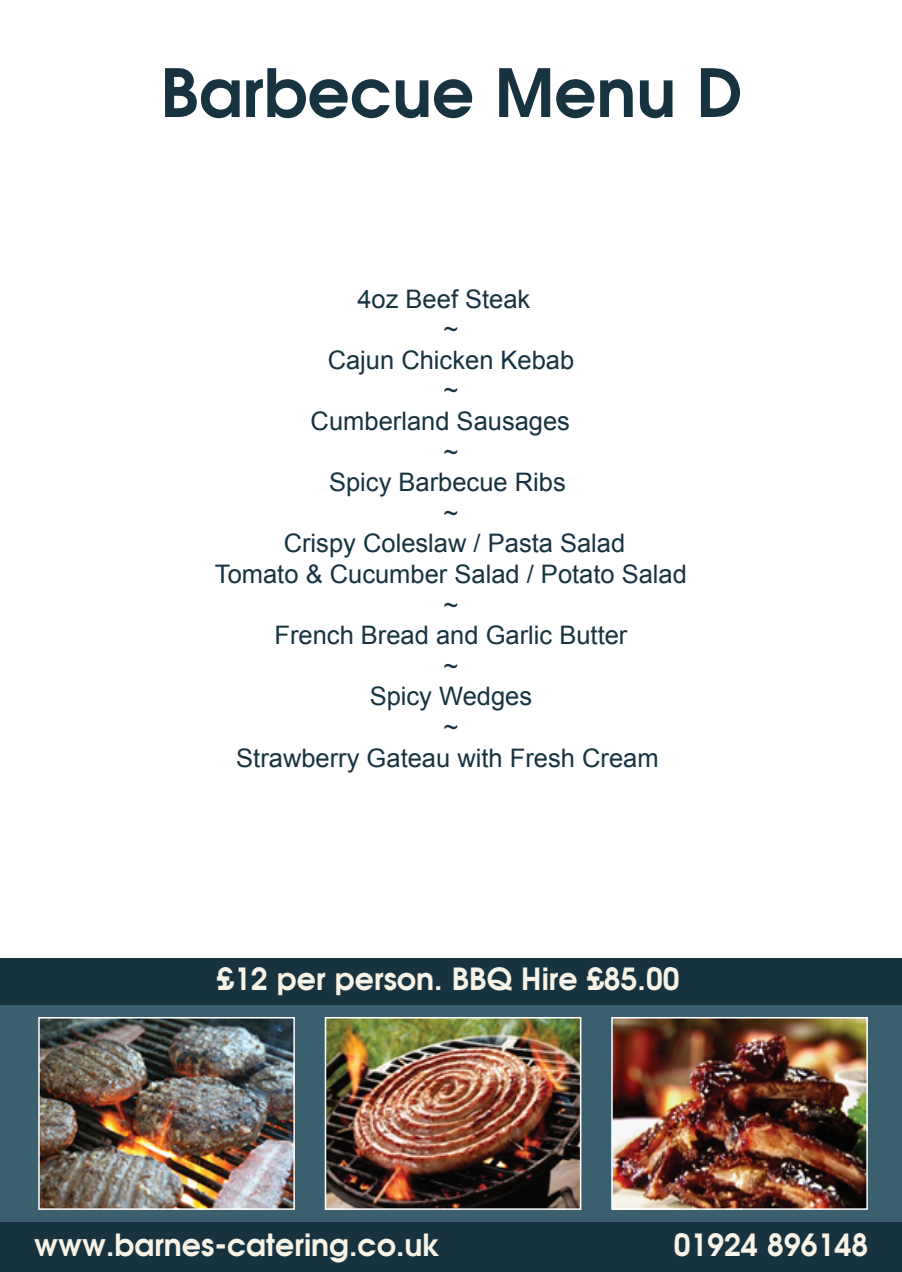
<style>
.page{position:relative;width:902px;height:1272px;background:#fff}
.page>*{position:absolute;margin:0;border:0;box-sizing:border-box;transform-origin:0 0}
.t1{font:700 66px "Avian";color:#173340}
.t2{font:700 30px "Avian";color:#f7f3e6}
.t3{font:25.5px "Arial";color:#173340}
</style>
<div class="page">
<div style="left:0;top:959px;width:902px;height:313px;background:#173340"></div>
<div style="left:0;top:1005px;width:902px;height:216px;background:#3a606f"></div>
<img style="left:41px;top:1020px;width:251px;height:187px">
<img style="left:328px;top:1020px;width:250px;height:187px">
<div style="left:38px;top:1017px;width:257px;height:193px;border:2px solid #fff"></div>
<div style="left:325px;top:1017px;width:256px;height:193px;border:2px solid #fff"></div>
<img style="left:614px;top:1020px;width:251px;height:187px">
<div style="left:611px;top:1017px;width:257px;height:193px;border:2px solid #fff"></div>
<h1 class="t1" style="left:161px;top:50px;width:584px">Barbecue Menu D</h1>
<p class="t3" style="left:357px;top:281px;width:174px">4oz Beef Steak</p>
<p class="t3" style="left:444px;top:312px;width:16px">~</p>
<p class="t3" style="left:328px;top:342px;width:248px">Cajun Chicken Kebab</p>
<p class="t3" style="left:444px;top:373px;width:16px">~</p>
<p class="t3" style="left:311px;top:403px;width:261px">Cumberland Sausages</p>
<p class="t3" style="left:444px;top:434px;width:16px">~</p>
<p class="t3" style="left:329px;top:465px;width:238px">Spicy Barbecue Ribs</p>
<p class="t3" style="left:444px;top:495px;width:16px">~</p>
<p class="t3" style="left:284px;top:526px;width:343px">Crispy Coleslaw / Pasta Salad</p>
<p class="t3" style="left:215px;top:556px;width:473px">Tomato &amp; Cucumber Salad / Potato Salad</p>
<p class="t3" style="left:444px;top:587px;width:16px">~</p>
<p class="t3" style="left:275px;top:618px;width:354px">French Bread and Garlic Butter</p>
<p class="t3" style="left:444px;top:648px;width:16px">~</p>
<p class="t3" style="left:370px;top:679px;width:164px">Spicy Wedges</p>
<p class="t3" style="left:444px;top:709px;width:16px">~</p>
<p class="t3" style="left:236px;top:740px;width:424px">Strawberry Gateau with Fresh Cream</p>
<p class="t2" style="left:217px;top:960px;width:464px">£12 per person. BBQ Hire £85.00</p>
<p class="t2" style="left:34px;top:1225px;width:407px">www.barnes-catering.co.uk</p>
<p class="t2" style="left:674px;top:1225px;width:196px">01924 896148</p>
</div>
